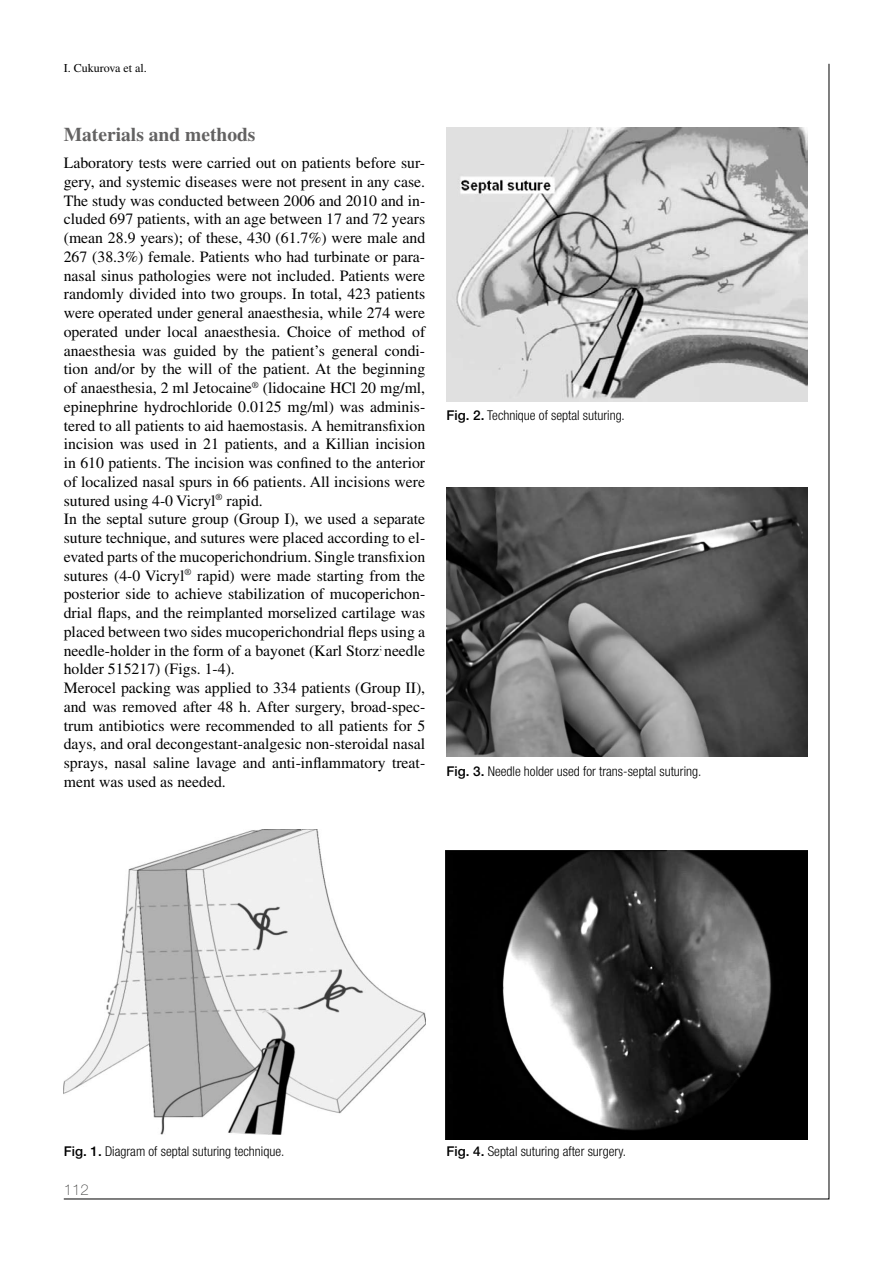
<style>
.page{position:relative;width:893px;height:1263px;background:#fff}
.page>*{position:absolute;margin:0;border:0;box-sizing:border-box;transform-origin:0 0}
.t1{font:700 19.5px "Times LT Std";color:#636262}
.t2{font:15.75px/18.8px "Times LT Std";color:#000}
.t3{font:100 15px "Helvetica Neue LT Std";color:#484847}
.t4{font:300 condensed 13.5px "Helvetica Neue LT Std";color:#000}
.t5{font:12px "Times LT Std";color:#000}
.s1{font-weight:500;font-stretch:normal}
</style>
<div class="page">
<img style="left:64px;top:829px;width:361px;height:306px">
<img style="left:446px;top:128px;width:362px;height:274px">
<img style="left:446px;top:487px;width:362px;height:270px">
<img style="left:446px;top:851px;width:362px;height:288px">
<p class="t5" style="left:64px;top:61px;width:85px">I. Cukurova et al.</p>
<p class="t1" style="left:64px;top:123px;width:193px">Materials and methods</p>
<p class="t2" style="left:64px;top:153px;width:363px">Laboratory tests were carried out on patients before sur&shy;gery, and systemic diseases were not present in any case.<br>The study was conducted between 2006 and 2010 and in&shy;cluded 697 patients, with an age between 17 and 72 years (mean 28.9 years); of these, 430 (61.7%) were male and 267 (38.3%) female. Patients who had turbinate or para&shy;nasal sinus pathologies were not included. Patients were randomly divided into two groups. In total, 423 patients were operated under general anaesthesia, while 274 were operated under local anaesthesia. Choice of method of anaesthesia was guided by the patient’s general condi&shy;tion and/or by the will of the patient. At the beginning of anaesthesia, 2 ml Jetocaine<sup>®</sup> (lidocaine HCl 20 mg/ml, epinephrine hydrochloride 0.0125 mg/ml) was adminis&shy;tered to all patients to aid haemostasis. A hemitransfixion incision was used in 21 patients, and a Killian incision in 610 patients. The incision was confined to the anterior of localized nasal spurs in 66 patients. All incisions were sutured using 4-0 Vicryl<sup>®</sup> rapid.<br>In the septal suture group (Group I), we used a separate suture technique, and sutures were placed according to el&shy;evated parts of the mucoperichondrium. Single transfixion sutures (4-0 Vicryl<sup>®</sup> rapid) were made starting from the posterior side to achieve stabilization of mucoperichon&shy;drial flaps, and the reimplanted morselized cartilage was placed between two sides mucoperichondrial fleps using a needle-holder in the form of a bayonet (Karl Storz<sup>;</sup> needle holder 515217) (Figs. 1-4).<br>Merocel packing was applied to 334 patients (Group II), and was removed after 48 h. After surgery, broad-spec&shy;trum antibiotics were recommended to all patients for 5 days, and oral decongestant-analgesic non-steroidal nasal sprays, nasal saline lavage and anti-inflammatory treat&shy;ment was used as needed.</p>
<p class="t4" style="left:446px;top:408px;width:180px"><span class="s1">Fig. 2.</span> Technique of septal suturing.</p>
<p class="t4" style="left:446px;top:763px;width:256px"><span class="s1">Fig. 3.</span> Needle holder used for trans-septal suturing.</p>
<p class="t4" style="left:64px;top:1143px;width:222px"><span class="s1">Fig. 1.</span> Diagram of septal suturing technique.</p>
<p class="t3" style="left:64px;top:1181px;width:27px">112</p>
<p class="t4" style="left:446px;top:1144px;width:181px"><span class="s1">Fig. 4.</span> Septal suturing after surgery.</p>
</div>
